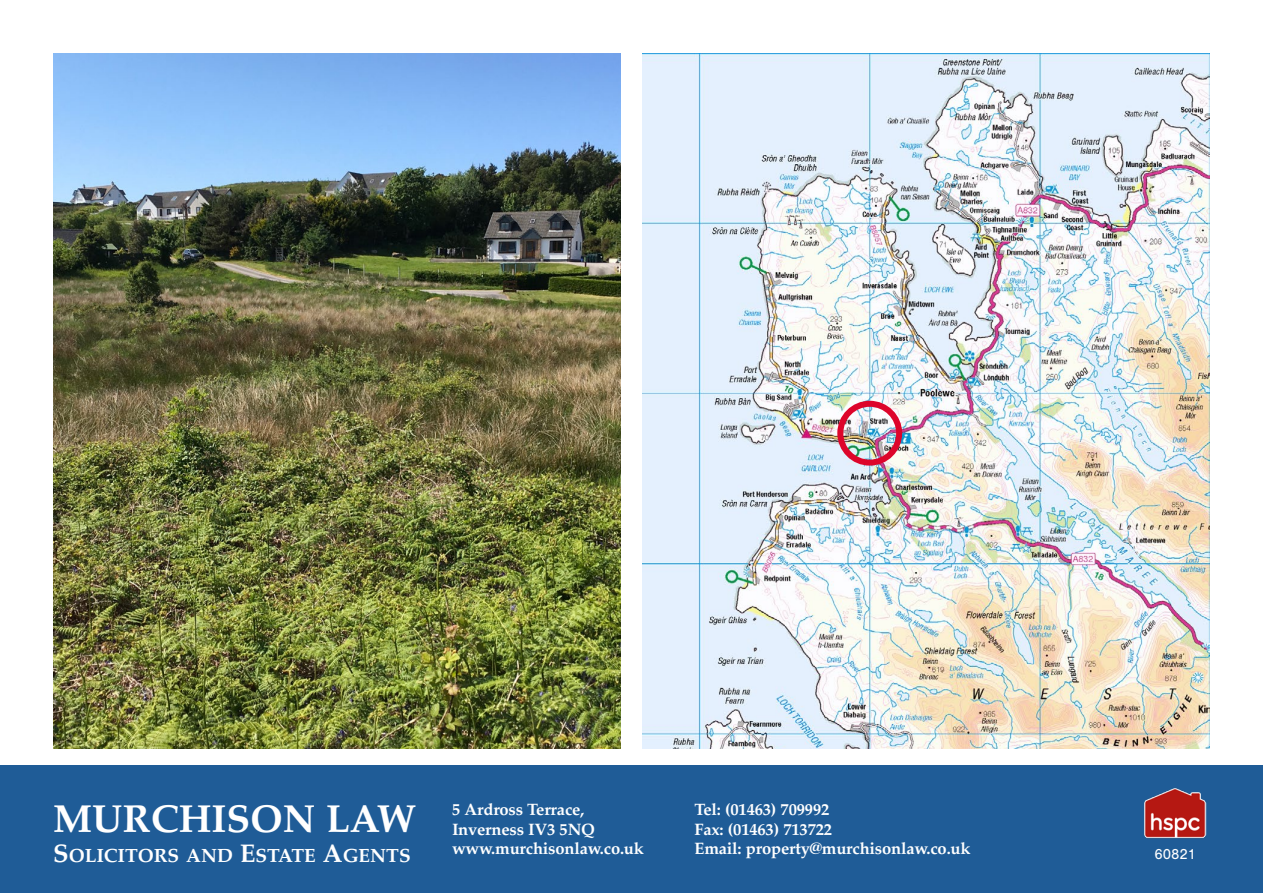
<style>
.page{position:relative;width:1263px;height:893px;background:#fff}
.page>*{position:absolute;margin:0;border:0;box-sizing:border-box;transform-origin:0 0}
.t1{font:700 39px "Palatino";color:#fff}
.t2{font:700 19.2px "Palatino";color:#fff}
.t3{font:700 16.5px/19.8px "Palatino";letter-spacing:-.01em;color:#fff}
.t4{font:15px "Nimbus San";color:#fff}
.s1{font-size:25.5px}
</style>
<div class="page">
<div style="left:0;top:765px;width:1263px;height:128px;background:#1f5c97"></div>
<img style="left:1144px;top:788px;width:63px;height:50px">
<img style="left:53px;top:53px;width:568px;height:695px">
<img style="left:642px;top:53px;width:568px;height:695px">
<div style="left:837px;top:401px;width:65px;height:65px;border:6px solid #dd052b;border-radius:50%"></div>
<h1 class="t1" style="left:53px;top:785px;width:364px">MURCHISON LAW</h1>
<p class="t2" style="left:53px;top:839px;width:357px"><span class="s1">S</span>OLICITORS AND <span class="s1">E</span>STATE <span class="s1">A</span>GENTS</p>
<p class="t3" style="left:452px;top:799px;width:193px">5 Ardross Terrace,<br>Inverness IV3 5NQ www.murchisonlaw.co.uk</p>
<p class="t3" style="left:694px;top:799px;width:278px">Tel: (01463) 709992<br>Fax: (01463) 713722<br>Email: property@murchisonlaw.co.uk</p>
<p class="t4" style="left:1154px;top:846px;width:43px">60821</p>
</div>
